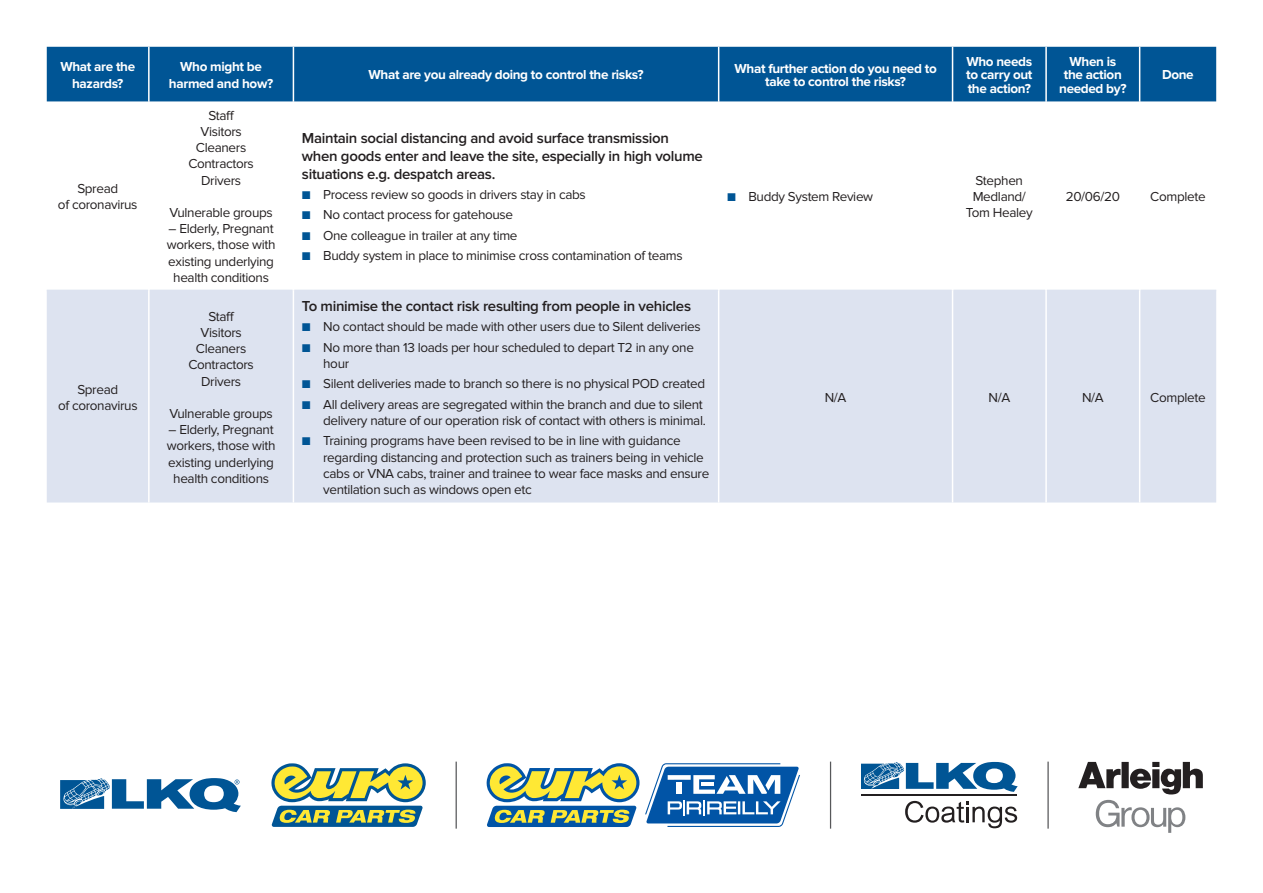
<style>
.page{position:relative;width:1263px;height:893px;background:#fff}
.page>*{position:absolute;margin:0;border:0;box-sizing:border-box;transform-origin:0 0}
.t1{font:600 15px/18px "Proxima Nova";letter-spacing:-.02em;color:#231f20}
.t2{font:13.5px/16.2px "Proxima Nova";letter-spacing:-.025em;color:#231f20;text-align:center}
.t3{font:700 13.5px/13.5px "Proxima Nova";letter-spacing:-.025em;color:#fff;text-align:center}
.s1{font-family:"Proxima Nova Extrabld";color:#005595}
</style>
<div class="page">
<hr style="left:456px;top:762px;width:1px;height:67px;background:#57585a">
<hr style="left:1047px;top:762px;width:2px;height:67px;background:#57585a">
<hr style="left:830px;top:762px;width:1px;height:67px;background:#57585a">
<svg style="left:486px;top:763px;width:153px;height:64px"></svg>
<svg style="left:645px;top:763px;width:155px;height:64px"></svg>
<svg style="left:861px;top:762px;width:157px;height:30px"></svg>
<svg style="left:905px;top:801px;width:112px;height:27px"></svg>
<hr style="left:861px;top:794px;width:155px;height:1px;background:#231f20">
<svg style="left:60px;top:778px;width:181px;height:34px"></svg>
<svg style="left:271px;top:763px;width:155px;height:64px"></svg>
<svg style="left:1078px;top:762px;width:125px;height:32px"></svg>
<svg style="left:1096px;top:800px;width:89px;height:33px"></svg>
<div style="left:47px;top:47px;width:1169px;height:54px;background:#005595"></div>
<div style="left:47px;top:291px;width:1169px;height:211px;background:#dde3f0"></div>
<hr style="left:47px;top:290px;width:101px;height:1px;background:#dde3f0">
<hr style="left:150px;top:290px;width:143px;height:1px;background:#dde3f0">
<hr style="left:294px;top:290px;width:424px;height:1px;background:#dde3f0">
<hr style="left:719px;top:290px;width:233px;height:1px;background:#dde3f0">
<hr style="left:953px;top:290px;width:92px;height:1px;background:#dde3f0">
<hr style="left:1047px;top:290px;width:92px;height:1px;background:#dde3f0">
<hr style="left:1140px;top:290px;width:76px;height:1px;background:#dde3f0">
<hr style="left:148px;top:47px;width:2px;height:54px;background:#fff">
<hr style="left:293px;top:47px;width:1px;height:54px;background:#fff">
<hr style="left:718px;top:47px;width:1px;height:54px;background:#fff">
<hr style="left:952px;top:47px;width:1px;height:54px;background:#fff">
<hr style="left:1045px;top:47px;width:2px;height:54px;background:#fff">
<hr style="left:1139px;top:47px;width:1px;height:54px;background:#fff">
<hr style="left:148px;top:290px;width:2px;height:212px;background:#fff">
<hr style="left:293px;top:290px;width:1px;height:212px;background:#fff">
<hr style="left:718px;top:290px;width:1px;height:212px;background:#fff">
<hr style="left:952px;top:290px;width:1px;height:212px;background:#fff">
<hr style="left:1045px;top:290px;width:2px;height:212px;background:#fff">
<hr style="left:1139px;top:290px;width:1px;height:212px;background:#fff">
<p class="t3" style="left:60px;top:59px;width:76px;line-height:16.2px">What are the hazards?</p>
<p class="t3" style="left:169px;top:59px;width:106px;line-height:16.2px">Who might be harmed and how?</p>
<p class="t3" style="left:368px;top:68px;width:277px">What are you already doing to control the risks?</p>
<p class="t3" style="left:734px;top:62px;width:204px">What further action do you need to take to control the risks?</p>
<p class="t3" style="left:966px;top:55px;width:68px;text-align:justify">Who needs to carry out the action?</p>
<p class="t3" style="left:1059px;top:55px;width:69px">When is the action needed by?</p>
<p class="t3" style="left:1162px;top:68px;width:33px">Done</p>
<p class="t2" style="left:58px;top:180px;width:81px">Spread<br>of coronavirus</p>
<p class="t2" style="left:58px;top:381px;width:81px">Spread<br>of coronavirus</p>
<p class="t2" style="left:188px;top:107px;width:67px">Staff<br>Visitors<br>Cleaners<br>Contractors<br>Drivers</p>
<p class="t2" style="left:169px;top:205px;width:105px">Vulnerable groups</p>
<p class="t2" style="left:167px;top:221px;width:110px">– Elderly, Pregnant workers, those with existing underlying health conditions</p>
<p class="t2" style="left:188px;top:308px;width:67px">Staff<br>Visitors<br>Cleaners<br>Contractors<br>Drivers</p>
<p class="t2" style="left:169px;top:406px;width:105px">Vulnerable groups</p>
<p class="t2" style="left:167px;top:422px;width:110px">– Elderly, Pregnant workers, those with existing underlying health conditions</p>
<p class="t1" style="left:302px;top:129px;width:403px">Maintain social distancing and avoid surface transmission when goods enter and leave the site, especially in high volume situations e.g. despatch areas.</p>
<p class="t2" style="left:302px;top:187px;width:285px"><span class="s1">■</span> Process review so goods in drivers stay in cabs</p>
<p class="t2" style="left:302px;top:207px;width:213px"><span class="s1">■</span> No contact process for gatehouse</p>
<p class="t2" style="left:302px;top:228px;width:217px"><span class="s1">■</span> One colleague in trailer at any time</p>
<p class="t2" style="left:302px;top:248px;width:382px"><span class="s1">■</span> Buddy system in place to minimise cross contamination of teams</p>
<p class="t1" style="left:302px;top:297px;width:391px">To minimise the contact risk resulting from people in vehicles</p>
<p class="t2" style="left:302px;top:319px;width:400px"><span class="s1">■</span> No contact should be made with other users due to Silent deliveries</p>
<p class="t2" style="left:323px;top:339px;width:372px;text-align:left;text-indent:-21px"><span class="s1">■</span> No more than 13 loads per hour scheduled to depart T2 in any one hour</p>
<p class="t2" style="left:302px;top:376px;width:405px"><span class="s1">■</span> Silent deliveries made to branch so there is no physical POD created</p>
<p class="t2" style="left:302px;top:396px;width:405px;text-align:right"><span class="s1">■</span> All delivery areas are segregated within the branch and due to silent delivery nature of our operation risk of contact with others is minimal.</p>
<p class="t2" style="left:323px;top:433px;width:388px;text-align:left;text-indent:-21px"><span class="s1">■</span> Training programs have been revised to be in line with guidance regarding distancing and protection such as trainers being in vehicle cabs or VNA cabs, trainer and trainee to wear face masks and ensure ventilation such as windows open etc</p>
<p class="t2" style="left:727px;top:188px;width:147px"><span class="s1">■</span> Buddy System Review</p>
<p class="t2" style="left:966px;top:172px;width:68px">Stephen<br>Medland/<br>Tom Healey</p>
<p class="t2" style="left:1066px;top:188px;width:56px">20/06/20</p>
<p class="t2" style="left:1150px;top:188px;width:57px">Complete</p>
<p class="t2" style="left:825px;top:389px;width:23px">N/A</p>
<p class="t2" style="left:988px;top:389px;width:23px">N/A</p>
<p class="t2" style="left:1082px;top:389px;width:23px">N/A</p>
<p class="t2" style="left:1150px;top:389px;width:57px">Complete</p>
</div>
